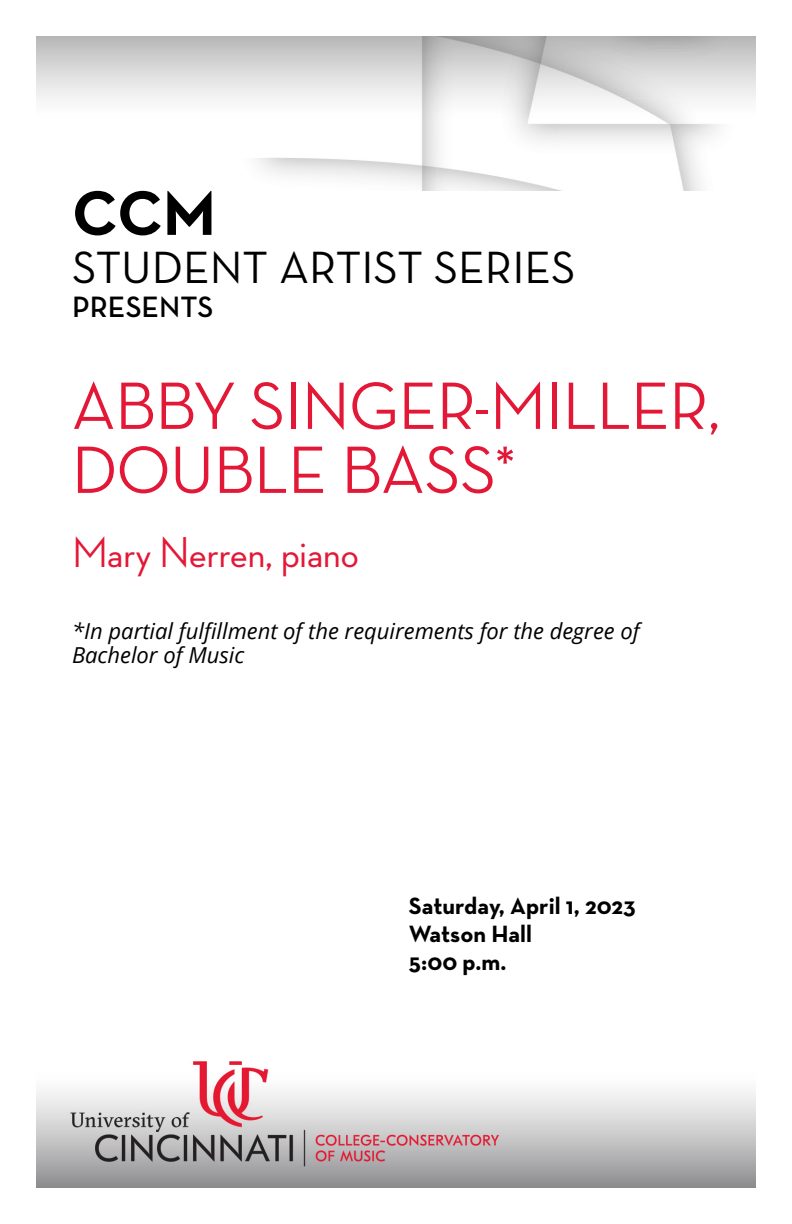
<style>
.page{position:relative;width:792px;height:1224px;background:#fff}
.page>*{position:absolute;margin:0;border:0;box-sizing:border-box;transform-origin:0 0}
.Concert_Title{font:500 68px/64px "Neutra Disp";color:#e31837}
.Page_Intro{font:700 64px "Neutra Text";color:#000}
.Page_Intro-2{font:46px "Neutra Text";color:#000}
.Musician_Conductor{font:500 44px "Neutra Disp";color:#e31837}
.Page_Intro-3{font:600 30px "Neutra Text";color:#000}
.Date_Venue_Time{font:700 24px "Neutra Text";color:#000}
.In_partial_fulfillm{font:italic 22px/24px "Open Sans";color:#000}
</style>
<div class="page">
<img style="left:36px;top:36px;width:720px;height:154px">
<img style="left:36px;top:1061px;width:720px;height:126px">
<h1 class="Page_Intro" style="left:72px;top:173px;width:145px">CCM</h1>
<h1 class="Page_Intro-2" style="left:72px;top:239px;width:505px">STUDENT ARTIST SERIES</h1>
<h1 class="Page_Intro-3" style="left:72px;top:288px;width:143px">PRESENTS</h1>
<h1 class="Concert_Title" style="left:72px;top:374px;width:650px">ABBY SINGER-MILLER,<br>DOUBLE BASS*</h1>
<h2 class="Musician_Conductor" style="left:72px;top:528px;width:288px">Mary Nerren, piano</h2>
<h2 class="In_partial_fulfillm" style="left:72px;top:618px;width:569px">*In partial fulfillment of the requirements for the degree of<br>Bachelor of Music</h2>
<h3 class="Date_Venue_Time" style="left:409px;top:891px;width:228px">Saturday, April 1, 2023</h3>
<h3 class="Date_Venue_Time" style="left:409px;top:919px;width:124px">Watson Hall</h3>
<h3 class="Date_Venue_Time" style="left:409px;top:947px;width:99px">5:00 p.m.</h3>
</div>
